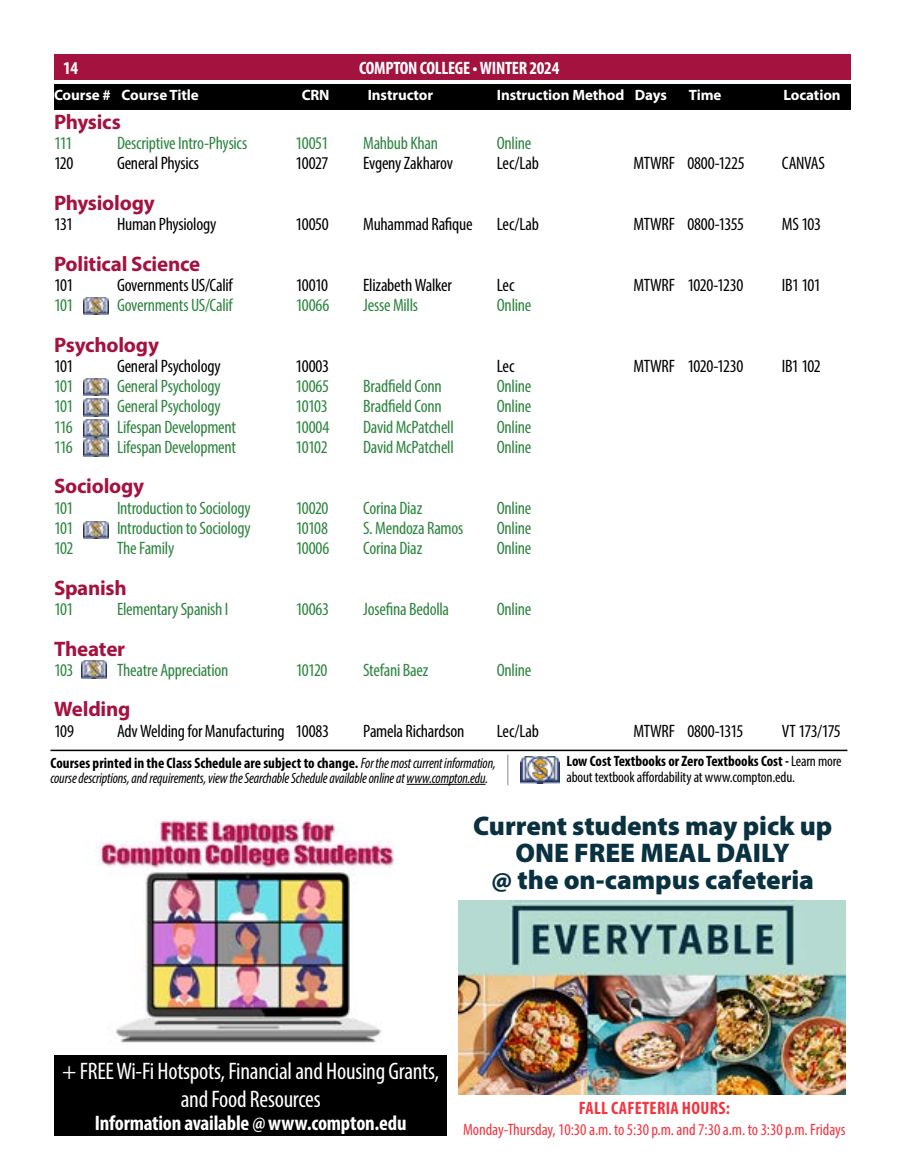
<style>
.page{position:relative;width:905px;height:1175px;background:#fff}
.page>*{position:absolute;margin:0;border:0;box-sizing:border-box;transform-origin:0 0}
.t1{font:900 27px/27px "Myriad Pro";letter-spacing:-.005em;color:#093140;text-align:center}
.t2{font:condensed 24px/27.8px "Myriad Pro";letter-spacing:-.01em;color:#fff;text-align:center}
.t3{font:700 21px "Myriad Pro";letter-spacing:-.01em;color:#a4123f}
.t4{font:700 condensed 21px "Myriad Pro";letter-spacing:-.01em;color:#fff}
.t5{font:condensed 18px "Myriad Pro";letter-spacing:-.015em;color:#2e8540}
.t6{font:condensed 18px "Myriad Pro";letter-spacing:-.015em;color:#000}
.t7{font:700 condensed 18px "Myriad Pro";letter-spacing:-.015em;color:#fff}
.t8{font:700 condensed 18px "Myriad Pro";letter-spacing:.015em;color:#f33540}
.t9{font:condensed 16.5px "Myriad Pro";letter-spacing:-.005em;color:#f33540}
.t10{font:italic condensed 15px/15px "Myriad Pro";letter-spacing:-.01em;color:#000;scale:.94 1}
.t11{font:condensed 15px/16.5px "Myriad Pro";letter-spacing:-.01em;color:#000}
.t12{font:700 15px "Myriad Pro";letter-spacing:-.005em;color:#fff}
.s1{font-weight:700;font-style:normal}
.s2{font-weight:700}
</style>
<div class="page">
<div style="left:54px;top:54px;width:796px;height:26px;background:#a4123f"></div>
<div style="left:54px;top:84px;width:796px;height:25px;background:#000"></div>
<hr style="left:406px;top:784px;width:79px;height:1px;background:#000">
<hr style="left:50px;top:749px;width:797px;height:2px;background:#000">
<img style="left:520px;top:756px;width:39px;height:27px">
<hr style="left:507px;top:754px;width:1px;height:31px;background:#aeb2b2">
<img style="left:95px;top:819px;width:300px;height:224px">
<div style="left:54px;top:1054px;width:392px;height:81px;background:#000"></div>
<img style="left:458px;top:900px;width:387px;height:194px">
<img style="left:82px;top:660px;width:24px;height:18px">
<img style="left:84px;top:297px;width:24px;height:18px">
<img style="left:84px;top:378px;width:24px;height:18px">
<img style="left:84px;top:399px;width:24px;height:17px">
<img style="left:84px;top:419px;width:24px;height:18px">
<img style="left:84px;top:439px;width:24px;height:17px">
<img style="left:84px;top:521px;width:24px;height:18px">
<p class="t7" style="left:63px;top:56px;width:17px">14</p>
<p class="t7" style="left:359px;top:56px;width:202px">COMPTON COLLEGE • WINTER 2024</p>
<p class="t12" style="left:54px;top:85px;width:146px">Course # Course Title</p>
<p class="t12" style="left:302px;top:85px;width:29px">CRN</p>
<p class="t12" style="left:368px;top:85px;width:67px">Instructor</p>
<p class="t12" style="left:496px;top:85px;width:172px">Instruction Method Days</p>
<p class="t12" style="left:688px;top:85px;width:34px">Time</p>
<p class="t12" style="left:783px;top:85px;width:59px">Location</p>
<p class="t3" style="left:54px;top:108px;width:68px">Physics</p>
<p class="t5" style="left:54px;top:132px;width:20px">111</p>
<p class="t5" style="left:117px;top:132px;width:132px">Descriptive Intro-Physics</p>
<p class="t5" style="left:296px;top:132px;width:34px">10051</p>
<p class="t5" style="left:363px;top:132px;width:76px">Mahbub Khan</p>
<p class="t5" style="left:497px;top:132px;width:36px">Online</p>
<p class="t6" style="left:54px;top:152px;width:21px">120</p>
<p class="t6" style="left:117px;top:152px;width:84px">General Physics</p>
<p class="t6" style="left:296px;top:152px;width:34px">10027</p>
<p class="t6" style="left:363px;top:152px;width:91px">Evgeny Zakharov</p>
<p class="t6" style="left:497px;top:152px;width:44px">Lec/Lab</p>
<p class="t6" style="left:633px;top:152px;width:113px">MTWRF 0800-1225</p>
<p class="t6" style="left:782px;top:152px;width:45px">CANVAS</p>
<p class="t3" style="left:54px;top:189px;width:102px">Physiology</p>
<p class="t6" style="left:54px;top:213px;width:20px">131</p>
<p class="t6" style="left:117px;top:213px;width:101px">Human Physiology</p>
<p class="t6" style="left:296px;top:213px;width:35px">10050</p>
<p class="t6" style="left:363px;top:213px;width:111px">Muhammad Rafique</p>
<p class="t6" style="left:497px;top:213px;width:44px">Lec/Lab</p>
<p class="t6" style="left:633px;top:213px;width:112px">MTWRF 0800-1355</p>
<p class="t6" style="left:782px;top:213px;width:40px">MS 103</p>
<p class="t3" style="left:54px;top:250px;width:148px">Political Science</p>
<p class="t6" style="left:54px;top:274px;width:21px">101</p>
<p class="t6" style="left:117px;top:274px;width:117px">Governments US/Calif</p>
<p class="t6" style="left:296px;top:274px;width:34px">10010</p>
<p class="t6" style="left:363px;top:274px;width:90px">Elizabeth Walker</p>
<p class="t6" style="left:497px;top:274px;width:19px">Lec</p>
<p class="t6" style="left:633px;top:274px;width:111px">MTWRF 1020-1230</p>
<p class="t6" style="left:782px;top:274px;width:40px">IB1 101</p>
<p class="t5" style="left:54px;top:294px;width:21px">101</p>
<p class="t5" style="left:117px;top:294px;width:117px">Governments US/Calif</p>
<p class="t5" style="left:296px;top:294px;width:35px">10066</p>
<p class="t5" style="left:363px;top:294px;width:56px">Jesse Mills</p>
<p class="t5" style="left:497px;top:294px;width:36px">Online</p>
<p class="t3" style="left:54px;top:331px;width:106px">Psychology</p>
<p class="t6" style="left:54px;top:355px;width:21px">101</p>
<p class="t6" style="left:117px;top:355px;width:105px">General Psychology</p>
<p class="t6" style="left:296px;top:355px;width:35px">10003</p>
<p class="t6" style="left:497px;top:355px;width:19px">Lec</p>
<p class="t6" style="left:633px;top:355px;width:111px">MTWRF 1020-1230</p>
<p class="t6" style="left:782px;top:355px;width:40px">IB1 102</p>
<p class="t5" style="left:54px;top:375px;width:21px">101</p>
<p class="t5" style="left:117px;top:375px;width:105px">General Psychology</p>
<p class="t5" style="left:296px;top:375px;width:35px">10065</p>
<p class="t5" style="left:363px;top:375px;width:80px">Bradfield Conn</p>
<p class="t5" style="left:497px;top:375px;width:36px">Online</p>
<p class="t5" style="left:54px;top:395px;width:21px">101</p>
<p class="t5" style="left:117px;top:395px;width:105px">General Psychology</p>
<p class="t5" style="left:296px;top:395px;width:33px">10103</p>
<p class="t5" style="left:363px;top:395px;width:80px">Bradfield Conn</p>
<p class="t5" style="left:497px;top:395px;width:36px">Online</p>
<p class="t5" style="left:54px;top:416px;width:20px">116</p>
<p class="t5" style="left:117px;top:416px;width:121px">Lifespan Development</p>
<p class="t5" style="left:296px;top:416px;width:35px">10004</p>
<p class="t5" style="left:363px;top:416px;width:92px">David McPatchell</p>
<p class="t5" style="left:497px;top:416px;width:36px">Online</p>
<p class="t5" style="left:54px;top:436px;width:20px">116</p>
<p class="t5" style="left:117px;top:436px;width:121px">Lifespan Development</p>
<p class="t5" style="left:296px;top:436px;width:33px">10102</p>
<p class="t5" style="left:363px;top:436px;width:92px">David McPatchell</p>
<p class="t5" style="left:497px;top:436px;width:36px">Online</p>
<p class="t3" style="left:54px;top:472px;width:92px">Sociology</p>
<p class="t5" style="left:54px;top:497px;width:21px">101</p>
<p class="t5" style="left:117px;top:497px;width:135px">Introduction to Sociology</p>
<p class="t5" style="left:296px;top:497px;width:34px">10020</p>
<p class="t5" style="left:363px;top:497px;width:61px">Corina Diaz</p>
<p class="t5" style="left:497px;top:497px;width:36px">Online</p>
<p class="t5" style="left:54px;top:517px;width:21px">101</p>
<p class="t5" style="left:117px;top:517px;width:135px">Introduction to Sociology</p>
<p class="t5" style="left:296px;top:517px;width:34px">10108</p>
<p class="t5" style="left:363px;top:517px;width:102px">S. Mendoza Ramos</p>
<p class="t5" style="left:497px;top:517px;width:36px">Online</p>
<p class="t5" style="left:54px;top:537px;width:21px">102</p>
<p class="t5" style="left:117px;top:537px;width:59px">The Family</p>
<p class="t5" style="left:296px;top:537px;width:35px">10006</p>
<p class="t5" style="left:363px;top:537px;width:61px">Corina Diaz</p>
<p class="t5" style="left:497px;top:537px;width:36px">Online</p>
<p class="t3" style="left:54px;top:574px;width:74px">Spanish</p>
<p class="t5" style="left:54px;top:598px;width:21px">101</p>
<p class="t5" style="left:117px;top:598px;width:113px">Elementary Spanish I</p>
<p class="t5" style="left:296px;top:598px;width:35px">10063</p>
<p class="t5" style="left:363px;top:598px;width:87px">Josefina Bedolla</p>
<p class="t5" style="left:497px;top:598px;width:36px">Online</p>
<p class="t3" style="left:54px;top:634px;width:73px">Theater</p>
<p class="t5" style="left:54px;top:659px;width:21px">103</p>
<p class="t5" style="left:117px;top:659px;width:113px">Theatre Appreciation</p>
<p class="t5" style="left:296px;top:659px;width:33px">10120</p>
<p class="t5" style="left:363px;top:659px;width:67px">Stefani Baez</p>
<p class="t5" style="left:497px;top:659px;width:36px">Online</p>
<p class="t3" style="left:54px;top:695px;width:78px">Welding</p>
<p class="t6" style="left:54px;top:719px;width:21px">109</p>
<p class="t6" style="left:117px;top:719px;width:213px">Adv Welding for Manufacturing 10083</p>
<p class="t6" style="left:363px;top:719px;width:103px">Pamela Richardson</p>
<p class="t6" style="left:497px;top:719px;width:44px">Lec/Lab</p>
<p class="t6" style="left:633px;top:719px;width:112px">MTWRF 0800-1315</p>
<p class="t6" style="left:782px;top:719px;width:60px">VT 173/175</p>
<p class="t10" style="left:50px;top:755px;width:475px"><span class="s1">Courses printed in the Class Schedule are subject to change.</span> For the most current information, course descriptions, and requirements, view the Searchable Schedule available online at www.compton.edu.</p>
<p class="t11" style="left:566px;top:752px;width:277px"><span class="s2">Low Cost Textbooks or Zero Textbooks Cost -</span> Learn more about textbook affordability at www.compton.edu.</p>
<h1 class="t1" style="left:473px;top:811px;width:361px">Current students may pick up<br>ONE FREE MEAL DAILY<br>@ the on-campus cafeteria</h1>
<h2 class="t2" style="left:62px;top:1057px;width:378px">+ FREE Wi-Fi Hotspots, Financial and Housing Grants, and Food Resources</h2>
<p class="t4" style="left:95px;top:1109px;width:313px">Information available @ www.compton.edu</p>
<p class="t8" style="left:578px;top:1096px;width:153px">FALL CAFETERIA HOURS:</p>
<p class="t9" style="left:463px;top:1119px;width:384px">Monday-Thursday, 10:30 a.m. to 5:30 p.m. and 7:30 a.m. to 3:30 p.m. Fridays</p>
</div>
